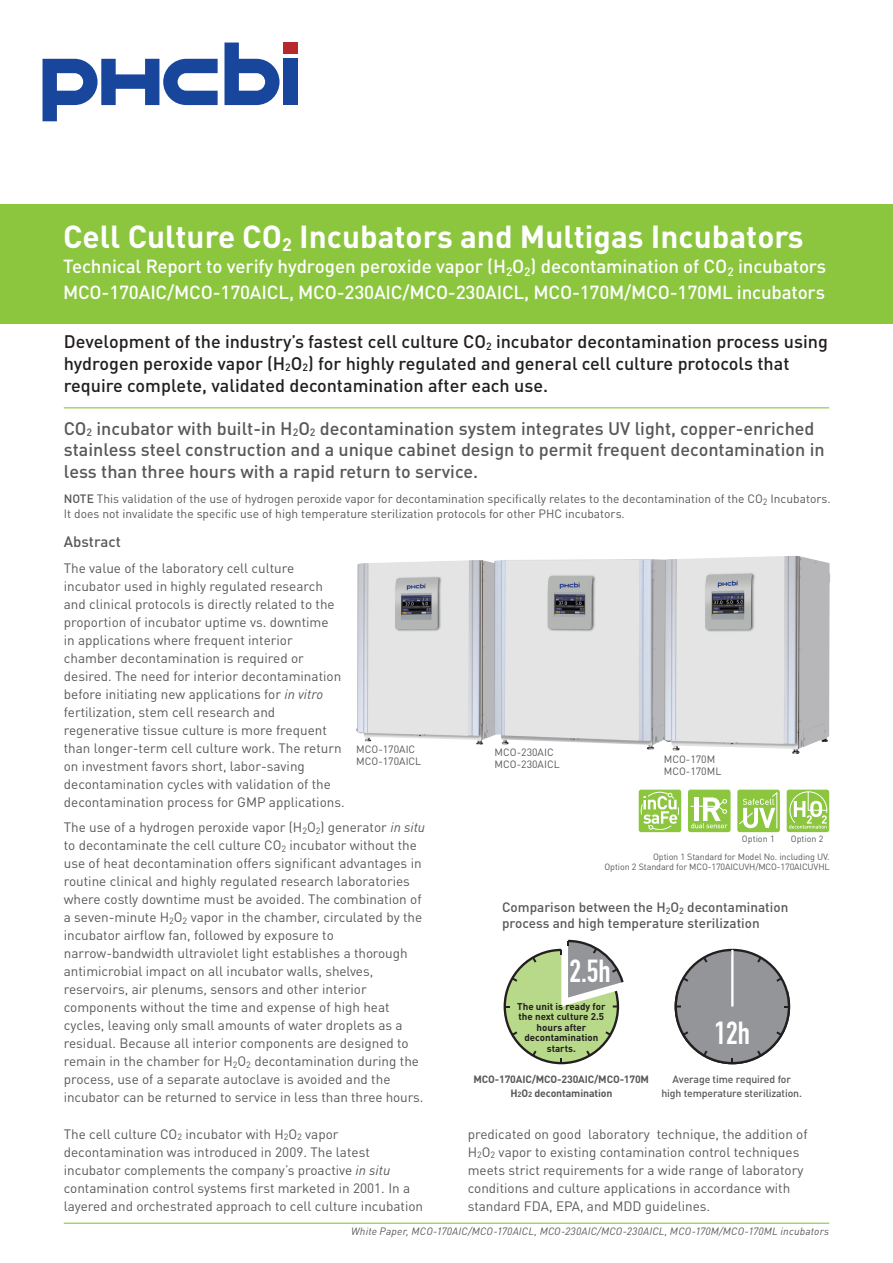
<style>
.page{position:relative;width:893px;height:1263px;background:#fff}
.page>*{position:absolute;margin:0;border:0;box-sizing:border-box;transform-origin:0 0}
.t1{font:700 31.5px "DINOT";color:#fff}
.t2{font:700 31.5px "DIN Condensed";color:#fff}
.t3{font:500 18.75px/25.5px "DINOT";letter-spacing:-.01em;color:#fff}
.t4{font:500 18px/21.6px "DINOT";color:#231f20}
.t5{font:500 18px/21.6px "DINOT";color:#57585a}
.t6{font:500 15px "DINOT";color:#57585a}
.t7{font:13.5px/18px "DINOT";color:#57585a}
.t8{font:500 13.5px/16.2px "DINOT";color:#57585a}
.t9{font:12px/14.4px "DINOT";color:#57585a}
.t10{font:italic 10.5px "DINOT";letter-spacing:.015em;color:#57585a}
.t11{font:10.5px/12px "DINOT";color:#57585a}
.t12{font:500 10.5px/14px "DINOT";letter-spacing:-.015em;color:#57585a;text-align:center}
.t13{font:700 10.5px/14px "DINOT";letter-spacing:-.015em;color:#57585a;text-align:center}
.t14{font:700 9.75px/10.5px "DINOT";color:#231f20;text-align:center}
.t15{font:9px/17.7px "DINOT";letter-spacing:-.015em;color:#57585a}
.s1{font-weight:500}
.s2{font-style:italic}
.s3{font-size:7.5px}
</style>
<div class="page">
<div style="left:0;top:204px;width:893px;height:119px;background:#8bc63e"></div>
<img style="left:356px;top:560px;width:138px;height:185px">
<img style="left:494px;top:559px;width:169px;height:191px">
<div style="left:283px;top:59px;width:15px;height:46px;background:#18469d"></div>
<svg style="left:43px;top:59px;width:175px;height:62px"></svg>
<svg style="left:224px;top:43px;width:56px;height:62px"></svg>
<div style="left:283px;top:43px;width:15px;height:11px;background:#b7282e"></div>
<svg style="left:737px;top:790px;width:43px;height:42px;background:#a7d46e"></svg>
<svg style="left:639px;top:790px;width:42px;height:42px;background:#a9d571"></svg>
<svg style="left:688px;top:790px;width:42px;height:42px"></svg>
<svg style="left:787px;top:790px;width:42px;height:42px;background:#a6d36c"></svg>
<hr style="left:64px;top:407px;width:765px;height:1px;background:#8bc63e">
<svg style="left:503px;top:939px;width:121px;height:126px"></svg>
<svg style="left:674px;top:948px;width:117px;height:117px"></svg>
<hr style="left:731px;top:950px;width:2px;height:56px;background:#fff">
<hr style="left:64px;top:1222px;width:765px;height:2px;background:#8bc63e">
<img style="left:663px;top:556px;width:167px;height:198px">
<p class="t1" style="left:63px;top:216px;width:742px">Cell Culture CO<sub>2</sub> Incubators and Multigas Incubators</p>
<p class="t3" style="left:63px;top:253px;width:765px">Technical Report to verify hydrogen peroxide vapor (H<sub>2</sub>O<sub>2</sub>) decontamination of CO<sub>2</sub> incubators<br>MCO-170AIC/MCO-170AICL, MCO-230AIC/MCO-230AICL, MCO-170M/MCO-170ML incubators</p>
<p class="t4" style="left:64px;top:331px;width:766px">Development of the industry’s fastest cell culture CO<sub>2</sub> incubator decontamination process using hydrogen peroxide vapor (H<sub>2</sub>O<sub>2</sub>) for highly regulated and general cell culture protocols that require complete, validated decontamination after each use.</p>
<p class="t5" style="left:64px;top:417px;width:762px">CO<sub>2</sub> incubator with built-in H<sub>2</sub>O<sub>2</sub> decontamination system integrates UV light, copper-enriched stainless steel construction and a unique cabinet design to permit frequent decontamination in less than three hours with a rapid return to service.</p>
<p class="t9" style="left:64px;top:491px;width:768px"><span class="s1">NOTE</span> This validation of the use of hydrogen peroxide vapor for decontamination specifically relates to the decontamination of the CO<sub>2</sub> Incubators.<br>It does not invalidate the specific use of high temperature sterilization protocols for other PHC incubators.</p>
<p class="t6" style="left:64px;top:532px;width:59px">Abstract</p>
<p class="t7" style="left:64px;top:559px;width:282px">The value of the laboratory cell culture incubator used in highly regulated research and clinical protocols is directly related to the proportion of incubator uptime vs. downtime<br>in applications where frequent interior chamber decontamination is required or desired. The need for interior decontamination before initiating new applications for <span class="s2">in vitro </span>fertilization, stem cell research and regenerative tissue culture is more frequent than longer-term cell culture work. The return on investment favors short, labor-saving decontamination cycles with validation of the decontamination process for GMP applications.</p>
<p class="t7" style="left:64px;top:818px;width:363px">The use of a hydrogen peroxide vapor (H<sub>2</sub>O<sub>2</sub>) generator <span class="s2">in situ </span>to decontaminate the cell culture CO<sub>2</sub> incubator without the use of heat decontamination offers significant advantages in routine clinical and highly regulated research laboratories where costly downtime must be avoided. The combination of a seven-minute H<sub>2</sub>O<sub>2</sub> vapor in the chamber, circulated by the incubator airflow fan, followed by exposure to narrow-bandwidth ultraviolet light establishes a thorough antimicrobial impact on all incubator walls, shelves, reservoirs, air plenums, sensors and other interior components without the time and expense of high heat cycles, leaving only small amounts of water droplets as a residual. Because all interior components are designed to remain in the chamber for H<sub>2</sub>O<sub>2</sub> decontamination during the process, use of a separate autoclave is avoided and the incubator can be returned to service in less than three hours.</p>
<p class="t7" style="left:64px;top:1125px;width:361px">The cell culture CO<sub>2</sub> incubator with H<sub>2</sub>O<sub>2</sub> vapor decontamination was introduced in 2009. The latest incubator complements the company’s proactive <span class="s2">in situ </span>contamination control systems first marketed in 2001. In a layered and orchestrated approach to cell culture incubation</p>
<p class="t11" style="left:356px;top:743px;width:67px">MCO-170AIC<br>MCO-170AICL</p>
<p class="t11" style="left:495px;top:746px;width:67px">MCO-230AIC<br>MCO-230AICL</p>
<p class="t11" style="left:664px;top:753px;width:59px">MCO-170M<br>MCO-170ML</p>
<p class="t15" style="left:653px;top:830px;width:178px;text-indent:138px">Option 2<br>Option 1 Standard for Model No. including UV.</p>
<p class="t15" style="left:604px;top:858px;width:226px">Option 2 Standard for MCO-170AICUVH/MCO-170AICUVHL</p>
<p class="t15" style="left:742px;top:830px;width:34px">Option 1</p>
<p class="t8" style="left:502px;top:899px;width:288px">Comparison between the H<sub>2</sub>O<sub>2</sub> decontamination process and high temperature sterilization</p>
<p class="t2" style="left:569px;top:952px;width:43px">2.5h</p>
<p class="t14" style="left:517px;top:1001px;width:90px">The unit is ready for the next culture 2.5 hours after decontamination starts.</p>
<p class="t2" style="left:714px;top:1015px;width:37px">12h</p>
<p class="t13" style="left:473px;top:1072px;width:177px">MCO-170AIC/MCO-230AIC/MCO-170M<br>H<span class="s3">2</span>O<span class="s3">2</span> decontamination</p>
<p class="t12" style="left:661px;top:1072px;width:142px">Average time required for high temperature sterilization.</p>
<p class="t7" style="left:468px;top:1125px;width:341px">predicated on good laboratory technique, the addition of H<sub>2</sub>O<sub>2</sub> vapor to existing contamination control techniques meets strict requirements for a wide range of laboratory conditions and culture applications in accordance with standard FDA, EPA, and MDD guidelines.</p>
<p class="t10" style="left:351px;top:1225px;width:480px">White Paper, MCO-170AIC/MCO-170AICL, MCO-230AIC/MCO-230AICL, MCO-170M/MCO-170ML incubators</p>
</div>
